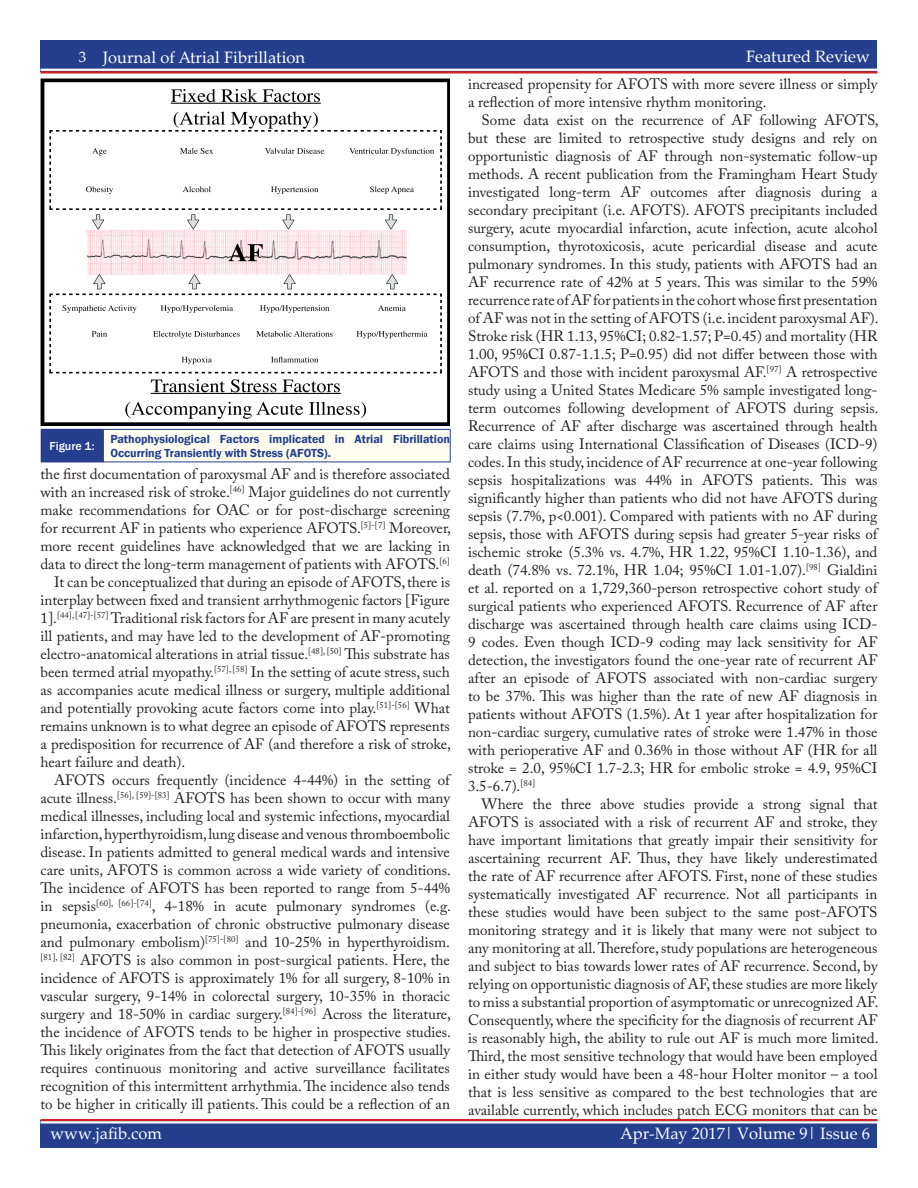
<style>
.page{position:relative;width:918px;height:1188px;background:#fff}
.page>*{position:absolute;margin:0;border:0;box-sizing:border-box;transform-origin:0 0}
.white_header_for_blu{font:16.5px "Palatino Linotype";color:#fff}
._10_Body_Text{font:15px/18px "Adobe Caslon Pro";color:#231f20;text-align:justify}
.t1{font:600 12px/14.4px "Franklin Gothic";color:#253f8e}
.t2{font:500 12px "Franklin Gothic";color:#fff}
</style>
<div class="page">
<div style="left:40px;top:1120px;width:838px;height:28px;background:#253f8e"></div>
<hr style="left:40px;top:1119px;width:838px;height:2px;background:#d1232a">
<hr style="left:40px;top:1121px;width:838px;height:3px;background:#fff">
<div style="left:40px;top:40px;width:838px;height:32px;background:#253f8e"></div>
<hr style="left:40px;top:71px;width:838px;height:3px;background:#d1232a">
<hr style="left:40px;top:69px;width:838px;height:2px;background:#fff">
<img style="left:41px;top:78px;width:409px;height:348px">
<div style="left:41px;top:429px;width:62px;height:33px;background:#253f8e"></div>
<div style="left:103px;top:429px;width:347px;height:33px;background:#fefdf0"></div>
<div style="left:103px;top:429px;width:347px;height:33px;border:1px solid #253f8e"></div>
<p class="white_header_for_blu" style="left:746px;top:45px;width:125px">Featured Review</p>
<p class="white_header_for_blu" style="left:79px;top:48px;width:228px"><sup>3</sup> Journal of Atrial Fibrillation</p>
<p class="white_header_for_blu" style="left:746px;top:47px;width:125px">Featured Review</p>
<p class="t2" style="left:50px;top:438px;width:46px">Figure 1:</p>
<p class="t1" style="left:110px;top:432px;width:341px">Pathophysiological Factors implicated in Atrial Fibrillation<br>Occurring Transiently with Stress (AFOTS).</p>
<p class="_10_Body_Text" style="left:40px;top:464px;width:412px">the first documentation of paroxysmal AF and is therefore associated with an increased risk of stroke.<sup>[46]</sup> Major guidelines do not currently make recommendations for OAC or for post-discharge screening for recurrent AF in patients who experience AFOTS.<sup>[5]-[7]</sup> Moreover, more recent guidelines have acknowledged that we are lacking in data to direct the long-term management of patients with AFOTS.<sup>[6]</sup></p>
<p class="_10_Body_Text" style="left:40px;top:572px;width:412px;text-indent:14px">It can be conceptualized that during an episode of AFOTS, there is interplay between fixed and transient arrhythmogenic factors [Figure 1].<sup>[44],</sup> <sup>[47]-[57]</sup> Traditional risk factors for AF are present in many acutely ill patients, and may have led to the development of AF-promoting electro-anatomical alterations in atrial tissue.<sup>[48],</sup> <sup>[50]</sup> This substrate has been termed atrial myopathy.<sup>[57],</sup> <sup>[58]</sup> In the setting of acute stress, such as accompanies acute medical illness or surgery, multiple additional and potentially provoking acute factors come into play.<sup>[51]-[56]</sup> What remains unknown is to what degree an episode of AFOTS represents a predisposition for recurrence of AF (and therefore a risk of stroke, heart failure and death).</p>
<p class="_10_Body_Text" style="left:40px;top:770px;width:412px;text-indent:14px">AFOTS occurs frequently (incidence 4-44%) in the setting of acute illness.<sup>[56],</sup> <sup>[59]-[83]</sup> AFOTS has been shown to occur with many medical illnesses, including local and systemic infections, myocardial infarction, hyperthyroidism, lung disease and venous thromboembolic disease. In patients admitted to general medical wards and intensive care units, AFOTS is common across a wide variety of conditions.<br>The incidence of AFOTS has been reported to range from 5-44% in sepsis<sup>[60],</sup> <sup>[66]-[74]</sup>, 4-18% in acute pulmonary syndromes (e.g. pneumonia, exacerbation of chronic obstructive pulmonary disease and pulmonary embolism)<sup>[75]-[80]</sup> and 10-25% in hyperthyroidism. <sup>[81],</sup> <sup>[82]</sup> AFOTS is also common in post-surgical patients. Here, the incidence of AFOTS is approximately 1% for all surgery, 8-10% in vascular surgery, 9-14% in colorectal surgery, 10-35% in thoracic surgery and 18-50% in cardiac surgery.<sup>[84]-[96]</sup> Across the literature, the incidence of AFOTS tends to be higher in prospective studies.<br>This likely originates from the fact that detection of AFOTS usually requires continuous monitoring and active surveillance facilitates recognition of this intermittent arrhythmia. The incidence also tends to be higher in critically ill patients. This could be a reflection of an</p>
<p class="_10_Body_Text" style="left:468px;top:74px;width:411px">increased propensity for AFOTS with more severe illness or simply a reflection of more intensive rhythm monitoring.</p>
<p class="_10_Body_Text" style="left:468px;top:110px;width:412px;text-indent:14px">Some data exist on the recurrence of AF following AFOTS, but these are limited to retrospective study designs and rely on opportunistic diagnosis of AF through non-systematic follow-up methods. A recent publication from the Framingham Heart Study investigated long-term AF outcomes after diagnosis during a secondary precipitant (i.e. AFOTS). AFOTS precipitants included surgery, acute myocardial infarction, acute infection, acute alcohol consumption, thyrotoxicosis, acute pericardial disease and acute pulmonary syndromes. In this study, patients with AFOTS had an AF recurrence rate of 42% at 5 years. This was similar to the 59% recurrence rate of AF for patients in the cohort whose first presentation of AF was not in the setting of AFOTS (i.e. incident paroxysmal AF).<br>Stroke risk (HR 1.13, 95%CI; 0.82-1.57; P=0.45) and mortality (HR 1.00, 95%CI 0.87-1.1.5; P=0.95) did not differ between those with AFOTS and those with incident paroxysmal AF.<sup>[97]</sup> A retrospective study using a United States Medicare 5% sample investigated long&shy;term outcomes following development of AFOTS during sepsis.<br>Recurrence of AF after discharge was ascertained through health care claims using International Classification of Diseases (ICD-9) codes. In this study, incidence of AF recurrence at one-year following sepsis hospitalizations was 44% in AFOTS patients. This was significantly higher than patients who did not have AFOTS during sepsis (7.7%, p&lt;0.001). Compared with patients with no AF during sepsis, those with AFOTS during sepsis had greater 5-year risks of ischemic stroke (5.3% vs. 4.7%, HR 1.22, 95%CI 1.10-1.36), and death (74.8% vs. 72.1%, HR 1.04; 95%CI 1.01-1.07).<sup>[98]</sup> Gialdini et al. reported on a 1,729,360-person retrospective cohort study of surgical patients who experienced AFOTS. Recurrence of AF after discharge was ascertained through health care claims using ICD-9 codes. Even though ICD-9 coding may lack sensitivity for AF detection, the investigators found the one-year rate of recurrent AF after an episode of AFOTS associated with non-cardiac surgery to be 37%. This was higher than the rate of new AF diagnosis in patients without AFOTS (1.5%). At 1 year after hospitalization for non-cardiac surgery, cumulative rates of stroke were 1.47% in those with perioperative AF and 0.36% in those without AF (HR for all stroke = 2.0, 95%CI 1.7-2.3; HR for embolic stroke = 4.9, 95%CI 3.5-6.7).<sup>[84]</sup></p>
<p class="_10_Body_Text" style="left:468px;top:794px;width:412px;text-indent:14px">Where the three above studies provide a strong signal that AFOTS is associated with a risk of recurrent AF and stroke, they have important limitations that greatly impair their sensitivity for ascertaining recurrent AF. Thus, they have likely underestimated the rate of AF recurrence after AFOTS. First, none of these studies systematically investigated AF recurrence. Not all participants in these studies would have been subject to the same post-AFOTS monitoring strategy and it is likely that many were not subject to any monitoring at all. Therefore, study populations are heterogeneous and subject to bias towards lower rates of AF recurrence. Second, by relying on opportunistic diagnosis of AF, these studies are more likely to miss a substantial proportion of asymptomatic or unrecognized AF.<br>Consequently, where the specificity for the diagnosis of recurrent AF is reasonably high, the ability to rule out AF is much more limited.<br>Third, the most sensitive technology that would have been employed in either study would have been a 48-hour Holter monitor – a tool that is less sensitive as compared to the best technologies that are available currently, which includes patch ECG monitors that can be</p>
<p class="white_header_for_blu" style="left:51px;top:1122px;width:113px">www.jafib.com</p>
<p class="white_header_for_blu" style="left:620px;top:1122px;width:251px">Apr-May 2017| Volume 9| Issue 6</p>
</div>
